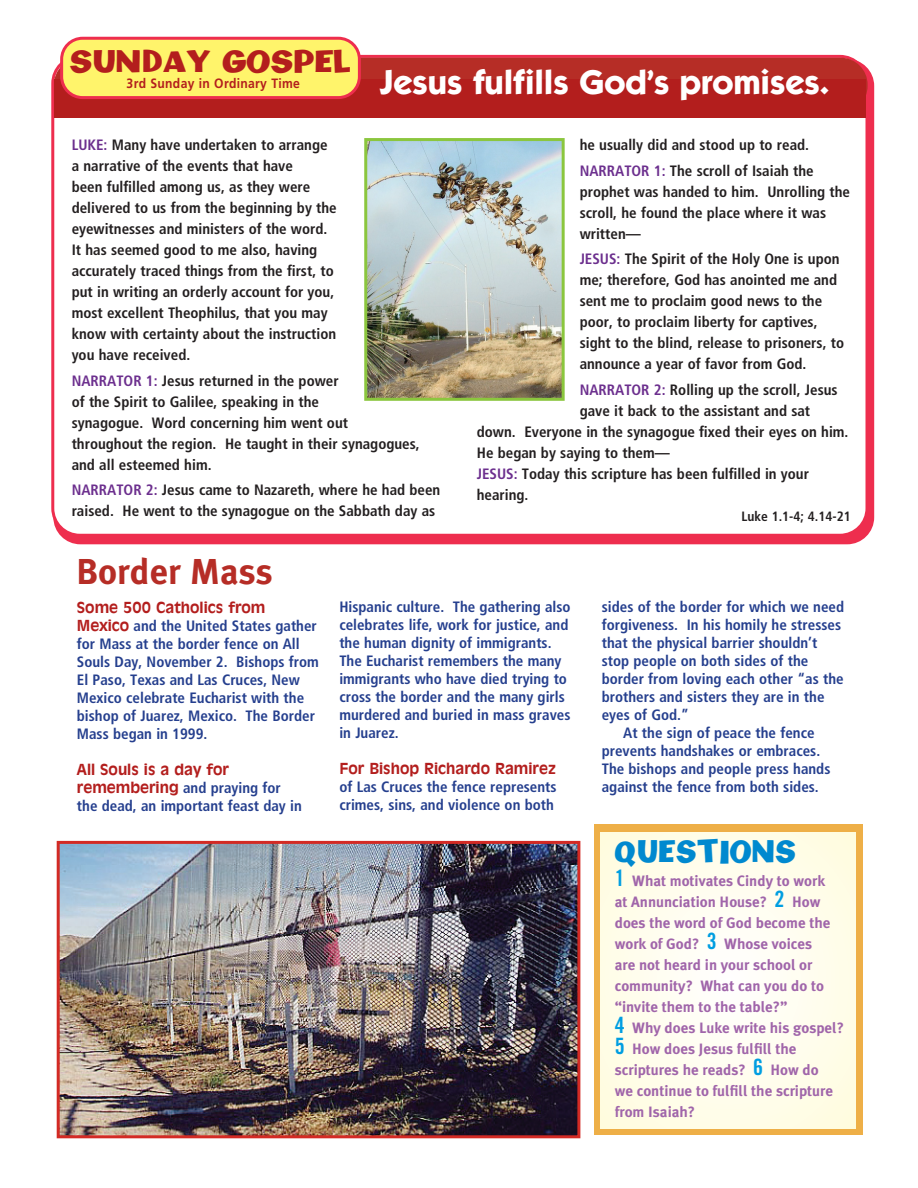
<style>
.page{position:relative;width:918px;height:1188px;background:#fff}
.page>*{position:absolute;margin:0;border:0;box-sizing:border-box;transform-origin:0 0}
.t1{font:700 36px "Meta Plus";color:#b62d26}
.Subheads{font:700 34.5px "Itc Kabel";color:#fff}
.t2{font:27px "Phoenix Chunky";color:#b31e1d;scale:1.1 1}
.Question_Copy{font:27px "Phoenix Chunky";color:#0089cf}
.Gospel_copy{font:700 condensed 15px/21px "Frutiger";color:#231f20}
.t3{font:700 condensed 15px/18px "Frutiger";color:#253f8e}
.Question_Copy-2{font:700 15px/21px "Meta Plus";color:#a065aa}
.Date{font:700 13.5px "Frutiger";letter-spacing:.025em;color:#b31e1d;scale:.9 1}
.Gospel_copy-2{font:700 condensed 13.5px "Frutiger";color:#231f20}
.s1{color:#6c2f8e}
.s2{font-family:"Incised 901 BT";font-stretch:normal;color:#b31e1d}
.s3{font-family:"Trade Gothic Bold Cond Twenty";font-weight:400;font-size:22.5px;color:#009ee1}
</style>
<div class="page">
<div style="left:53px;top:59px;width:821px;height:485px;background:#ee2e4e;border-radius:27px"></div>
<div style="left:53px;top:56px;width:814px;height:479px;background:#fff;border-radius:27px"></div>
<div style="left:51px;top:55px;width:818px;height:482px;border:3px solid #ee2e4e;border-radius:27px"></div>
<div style="left:54px;top:58px;width:814px;height:55px;background:#b62d26;border-radius:27px"></div>
<div style="left:54px;top:79px;width:812px;height:39px;background:#b31e1d"></div>
<div style="left:595px;top:824px;width:268px;height:311px;background:#eeaf47"></div>
<div style="left:601px;top:832px;width:255px;height:296px;background:linear-gradient(to right,#fffdec,#fffded)"></div>
<img style="left:61px;top:845px;width:515px;height:289px">
<div style="left:57px;top:841px;width:523px;height:297px;border:3px solid #d32a24"></div>
<img style="left:368px;top:142px;width:193px;height:255px">
<div style="left:364px;top:138px;width:201px;height:263px;border:3px solid #8bc63e"></div>
<div style="left:62px;top:38px;width:297px;height:60px;background:#fff46b;border-radius:21px"></div>
<div style="left:60px;top:37px;width:301px;height:62px;border:3px solid #ee2e4e;border-radius:21px"></div>
<p class="t2" style="left:70px;top:45px;width:258px">SUNDAY GOSPEL</p>
<p class="Date" style="left:127px;top:75px;width:194px">3rd Sunday in Ordinary Time</p>
<p class="Subheads" style="left:380px;top:61px;width:451px">Jesus fulfills God’s promises.</p>
<p class="Gospel_copy" style="left:72px;top:135px;width:267px"><span class="s1">LUKE:</span> Many have undertaken to arrange a narrative of the events that have<br>been fulfilled among us, as they were delivered to us from the beginning by the eyewitnesses and ministers of the word.<br>It has seemed good to me also, having accurately traced things from the first, to put in writing an orderly account for you, most excellent Theophilus, that you may know with certainty about the instruction you have received.</p>
<p class="Gospel_copy" style="left:72px;top:370px;width:350px"><span class="s1">NARRATOR 1:</span> Jesus returned in the power<br>of the Spirit to Galilee, speaking in the<br>synagogue. Word concerning him went out throughout the region. He taught in their synagogues, and all esteemed him.</p>
<p class="Gospel_copy" style="left:72px;top:480px;width:370px"><span class="s1">NARRATOR 2:</span> Jesus came to Nazareth, where he had been raised. He went to the synagogue on the Sabbath day as</p>
<p class="t1" style="left:76px;top:551px;width:198px">Border Mass</p>
<p class="Gospel_copy" style="left:580px;top:135px;width:231px">he usually did and stood up to read.</p>
<p class="Gospel_copy" style="left:580px;top:160px;width:272px"><span class="s1">NARRATOR 1:</span> The scroll of Isaiah the prophet was handed to him. Unrolling the scroll, he found the place where it was written—</p>
<p class="Gospel_copy" style="left:580px;top:249px;width:266px"><span class="s1">JESUS:</span> The Spirit of the Holy One is upon me; therefore, God has anointed me and sent me to proclaim good news to the poor, to proclaim liberty for captives, sight to the blind, release to prisoners, to announce a year of favor from God.</p>
<p class="Gospel_copy" style="left:580px;top:379px;width:260px"><span class="s1">NARRATOR 2:</span> Rolling up the scroll, Jesus</p>
<p class="Gospel_copy" style="left:580px;top:400px;width:232px">gave it back to the assistant and sat</p>
<p class="Gospel_copy" style="left:477px;top:421px;width:373px">down. Everyone in the synagogue fixed their eyes on him.</p>
<p class="Gospel_copy" style="left:477px;top:442px;width:194px">He began by saying to them—</p>
<p class="Gospel_copy" style="left:477px;top:463px;width:334px"><span class="s1">JESUS:</span> Today this scripture has been fulfilled in your hearing.</p>
<p class="Gospel_copy-2" style="left:741px;top:508px;width:111px">Luke 1.1-4; 4.14-21</p>
<p class="t3" style="left:77px;top:599px;width:243px"><span class="s2">Some 500 Catholics from<br>Mexico</span> and the United States gather for Mass at the border fence on All<br>Souls Day, November 2. Bishops from<br>El Paso, Texas and Las Cruces, New<br>Mexico celebrate Eucharist with the bishop of Juarez, Mexico. The Border<br>Mass began in 1999.</p>
<p class="t3" style="left:77px;top:761px;width:226px"><span class="s2">All Souls is a day for remembering</span> and praying for the dead, an important feast day in</p>
<p class="t3" style="left:339px;top:598px;width:233px">Hispanic culture. The gathering also celebrates life, work for justice, and the human dignity of immigrants.<br>The Eucharist remembers the many immigrants who have died trying to cross the border and the many girls murdered and buried in mass graves in Juarez.</p>
<p class="t3" style="left:339px;top:760px;width:219px;text-align:justify"><span class="s2">For Bishop Richardo Ramirez </span>of Las Cruces the fence represents crimes, sins, and violence on both</p>
<p class="t3" style="left:602px;top:598px;width:244px">sides of the border for which we need forgiveness. In his homily he stresses that the physical barrier shouldn’t stop people on both sides of the border from loving each other “as the brothers and sisters they are in the eyes of God.”</p>
<p class="t3" style="left:602px;top:724px;width:230px;text-indent:21px">At the sign of peace the fence prevents handshakes or embraces.<br>The bishops and people press hands against the fence from both sides.</p>
<p class="Question_Copy" style="left:615px;top:835px;width:183px">QUESTIONS</p>
<p class="Question_Copy-2" style="left:615px;top:870px;width:217px"><span class="s3">1</span> What motivates Cindy to work at Annunciation House? <span class="s3">2</span> How does the word of God become the work of God? <span class="s3">3</span> Whose voices are not heard in your school or community? What can you do to “invite them to the table?”</p>
<p class="Question_Copy-2" style="left:615px;top:1017px;width:231px"><span class="s3">4</span> Why does Luke write his gospel?<br><span class="s3">5</span> How does Jesus fulfill the scriptures he reads? <span class="s3">6</span> How do<br>we continue to fulfill the scripture from Isaiah?</p>
</div>
